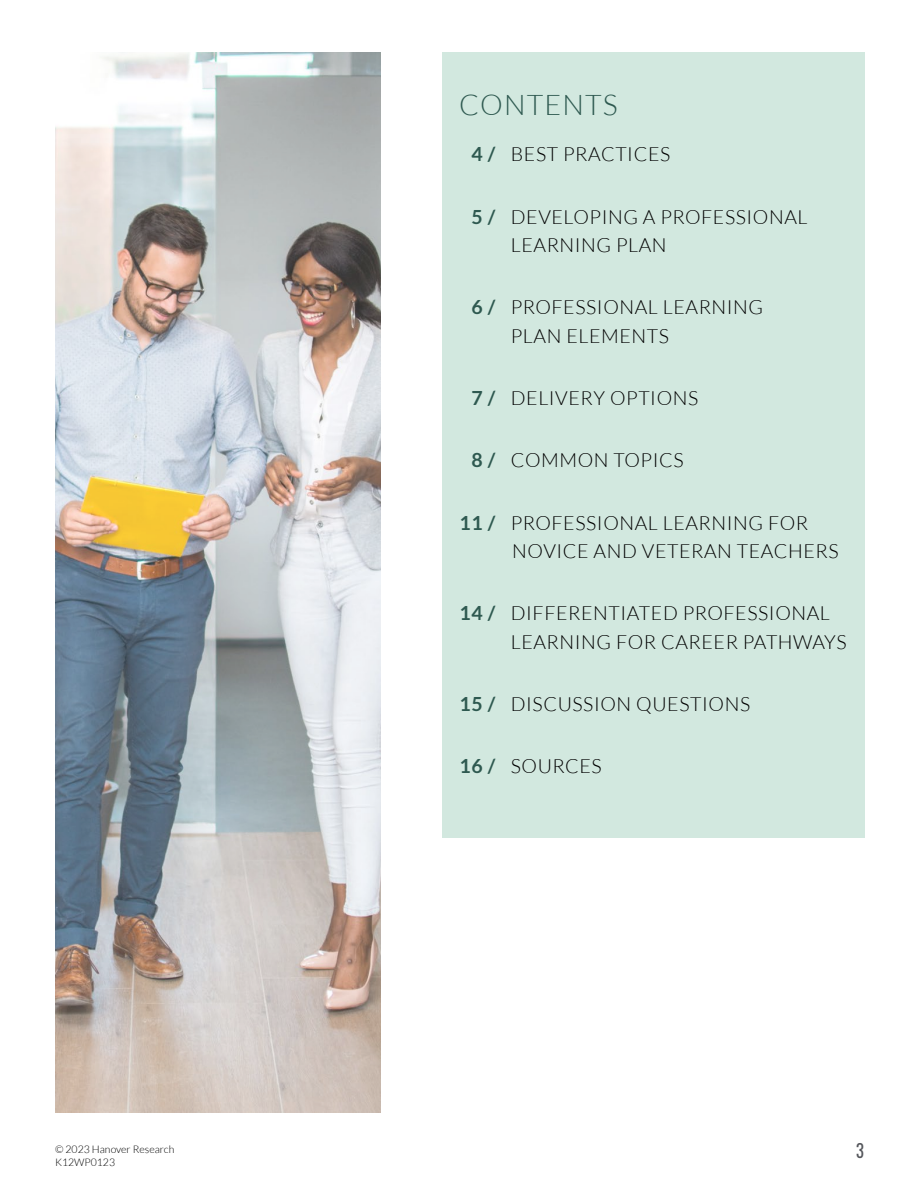
<style>
.page{position:relative;width:918px;height:1188px;background:#fff}
.page>*{position:absolute;margin:0;border:0;box-sizing:border-box;transform-origin:0 0}
.t1{font:300 28.5px "Lato";letter-spacing:.04em;color:#2e5950}
.t2{font:300 19.5px/28.5px "Lato";letter-spacing:.03em;color:#000}
.t3{font:18.15px "Oswald";color:#54565b;scale:.91 1}
.t4{font:300 10.5px/12.6px "Lato";color:#000}
.s1{font-weight:700;color:#2e5950}
</style>
<div class="page">
<div style="left:443px;top:52px;width:422px;height:786px;background:#d2e8df"></div>
<img style="left:55px;top:52px;width:325px;height:1061px">
<h1 class="t1" style="left:459px;top:89px;width:160px">CONTENTS</h1>
<p class="t2" style="left:472px;top:140px;width:200px"><span class="s1">4 /</span> BEST PRACTICES</p>
<p class="t2" style="left:511px;top:202px;width:298px;text-indent:-39px"><span class="s1">5 /</span> DEVELOPING A PROFESSIONAL<br>LEARNING PLAN</p>
<p class="t2" style="left:511px;top:293px;width:254px;text-indent:-39px"><span class="s1">6 /</span> PROFESSIONAL LEARNING<br>PLAN ELEMENTS</p>
<p class="t2" style="left:471px;top:384px;width:228px"><span class="s1">7 /</span> DELIVERY OPTIONS</p>
<p class="t2" style="left:471px;top:446px;width:214px"><span class="s1">8 /</span> COMMON TOPICS</p>
<p class="t2" style="left:512px;top:508px;width:328px;text-indent:-53px"><span class="s1">11 /</span> PROFESSIONAL LEARNING FOR<br>NOVICE AND VETERAN TEACHERS</p>
<p class="t2" style="left:511px;top:599px;width:337px;text-indent:-51px"><span class="s1">14 /</span> DIFFERENTIATED PROFESSIONAL<br>LEARNING FOR CAREER PATHWAYS</p>
<p class="t2" style="left:460px;top:690px;width:292px"><span class="s1">15 /</span> DISCUSSION QUESTIONS</p>
<p class="t2" style="left:460px;top:752px;width:144px"><span class="s1">16 /</span> SOURCES</p>
<p class="t4" style="left:55px;top:1143px;width:121px">© 2023 Hanover Research<br>K12WP0123</p>
<p class="t3" style="left:856px;top:1135px;width:10px">3</p>
</div>
